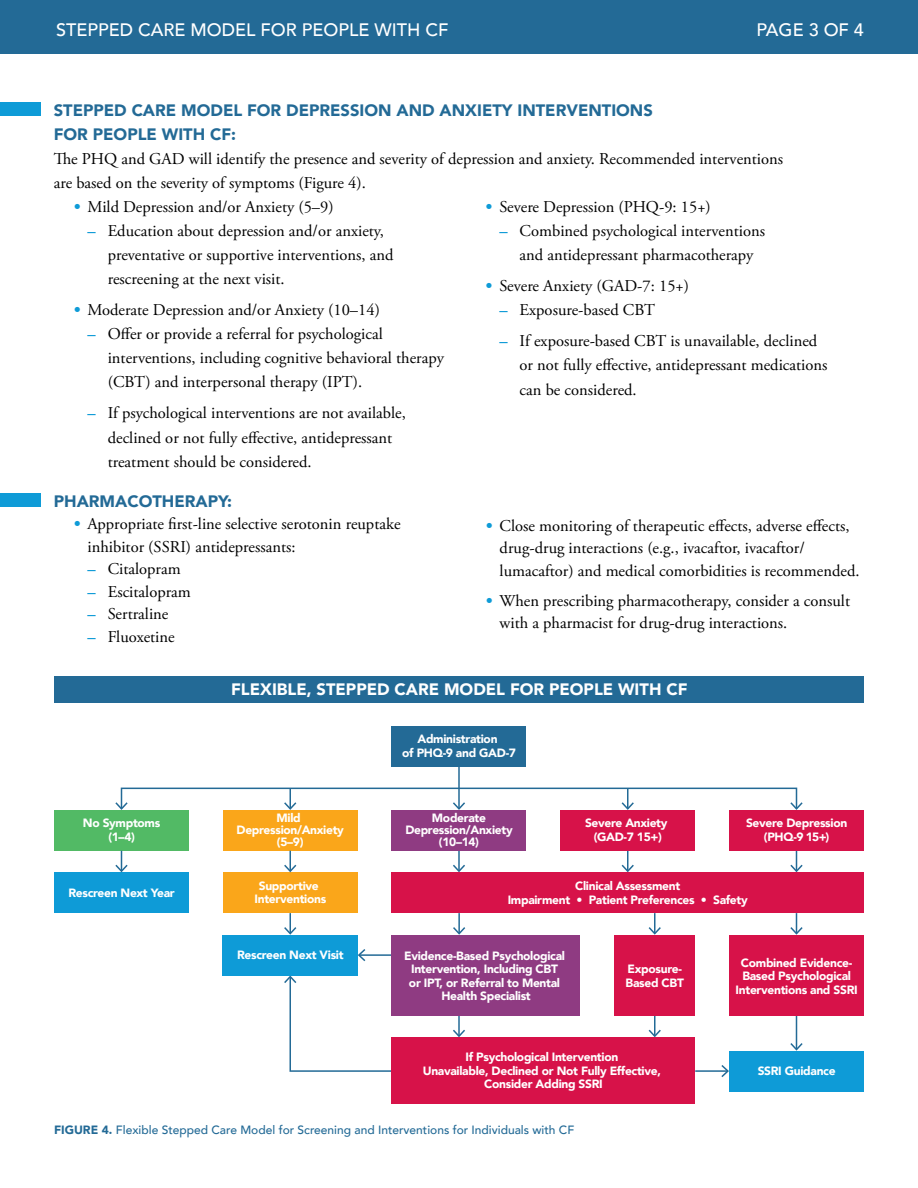
<style>
.page{position:relative;width:918px;height:1188px;background:#fff}
.page>*{position:absolute;margin:0;border:0;box-sizing:border-box;transform-origin:0 0}
.t1{font:500 18px "Avenir";color:#fff}
.t2{font:16.5px/24px "Adobe Garamond Pro";color:#000}
.t3{font:900 16.5px/24px "Avenir";color:#236a96}
.t4{font:900 16.5px "Avenir";color:#fff}
.t5{font:900 12px/13.5px "Avenir";letter-spacing:-.025em;color:#fff;text-align:center}
.t6{font:500 12px "Avenir";color:#236a96}
.s1{font-weight:700;color:#0e9bd7}
.s2{font-weight:900}
</style>
<div class="page">
<div style="left:0;top:0;width:918px;height:54px;background:#236a96"></div>
<div style="left:0;top:102px;width:40px;height:14px;background:#0e9bd7"></div>
<div style="left:55px;top:676px;width:809px;height:27px;background:#236a96"></div>
<svg style="left:790px;top:913px;width:13px;height:22px"></svg>
<hr style="left:458px;top:851px;width:2px;height:20px;background:#236a96">
<svg style="left:453px;top:865px;width:12px;height:7px"></svg>
<hr style="left:458px;top:767px;width:2px;height:41px;background:#236a96">
<svg style="left:453px;top:802px;width:12px;height:8px"></svg>
<svg style="left:622px;top:791px;width:12px;height:19px"></svg>
<svg style="left:284px;top:791px;width:12px;height:19px"></svg>
<div style="left:121px;top:788px;width:676px;height:21px;border:2px solid #236a96"></div>
<svg style="left:115px;top:802px;width:13px;height:8px"></svg>
<svg style="left:790px;top:802px;width:13px;height:8px"></svg>
<hr style="left:458px;top:1016px;width:2px;height:20px;background:#236a96">
<svg style="left:453px;top:1030px;width:12px;height:7px"></svg>
<hr style="left:359px;top:954px;width:33px;height:2px;background:#236a96">
<svg style="left:358px;top:949px;width:7px;height:12px"></svg>
<svg style="left:284px;top:976px;width:108px;height:97px"></svg>
<hr style="left:654px;top:1016px;width:2px;height:20px;background:#236a96">
<svg style="left:649px;top:1030px;width:12px;height:7px"></svg>
<hr style="left:796px;top:1016px;width:1px;height:33px;background:#236a96">
<svg style="left:790px;top:1043px;width:13px;height:8px"></svg>
<hr style="left:695px;top:1070px;width:32px;height:2px;background:#236a96">
<svg style="left:721px;top:1065px;width:8px;height:12px"></svg>
<hr style="left:654px;top:913px;width:2px;height:20px;background:#236a96">
<svg style="left:649px;top:927px;width:12px;height:8px"></svg>
<hr style="left:458px;top:913px;width:2px;height:20px;background:#236a96">
<svg style="left:453px;top:927px;width:12px;height:8px"></svg>
<svg style="left:622px;top:851px;width:12px;height:21px"></svg>
<svg style="left:790px;top:851px;width:13px;height:21px"></svg>
<div style="left:54px;top:810px;width:135px;height:41px;background:#52ba65"></div>
<div style="left:392px;top:726px;width:134px;height:41px;background:#236a96"></div>
<div style="left:54px;top:872px;width:135px;height:41px;background:#0e9bd7"></div>
<div style="left:223px;top:935px;width:135px;height:41px;background:#0e9bd7"></div>
<div style="left:729px;top:1051px;width:135px;height:40px;background:#0e9bd7"></div>
<div style="left:223px;top:810px;width:135px;height:41px;background:#faa61a"></div>
<div style="left:223px;top:872px;width:135px;height:41px;background:#faa61a"></div>
<div style="left:392px;top:810px;width:134px;height:41px;background:#8f3b82"></div>
<div style="left:560px;top:810px;width:135px;height:41px;background:#d71249"></div>
<div style="left:729px;top:810px;width:135px;height:41px;background:#d71249"></div>
<div style="left:392px;top:935px;width:188px;height:81px;background:#8f3b82"></div>
<div style="left:392px;top:1037px;width:303px;height:67px;background:#d71249"></div>
<div style="left:729px;top:935px;width:135px;height:81px;background:#d71249"></div>
<div style="left:614px;top:935px;width:81px;height:81px;background:#d71249"></div>
<div style="left:392px;top:872px;width:472px;height:41px;background:#d71249"></div>
<svg style="left:284px;top:851px;width:12px;height:21px"></svg>
<svg style="left:284px;top:913px;width:12px;height:22px"></svg>
<svg style="left:115px;top:851px;width:13px;height:21px"></svg>
<div style="left:0;top:493px;width:40px;height:14px;background:#0e9bd7"></div>
<p class="t1" style="left:56px;top:14px;width:394px">STEPPED CARE MODEL FOR PEOPLE WITH CF</p>
<p class="t1" style="left:757px;top:14px;width:109px">PAGE 3 OF 4</p>
<p class="t3" style="left:54px;top:97px;width:601px">STEPPED CARE MODEL FOR DEPRESSION AND ANXIETY INTERVENTIONS<br>FOR PEOPLE WITH CF:</p>
<p class="t2" style="left:54px;top:147px;width:731px">The PHQ and GAD will identify the presence and severity of depression and anxiety. Recommended interventions are based on the severity of symptoms (Figure 4).</p>
<p class="t2" style="left:74px;top:195px;width:261px"><span class="s1">•</span> Mild Depression and/or Anxiety (5–9)</p>
<p class="t2" style="left:108px;top:219px;width:287px;text-indent:-20px"><span class="s1">–</span> Education about depression and/or anxiety, preventative or supportive interventions, and rescreening at the next visit.</p>
<p class="t2" style="left:74px;top:298px;width:308px"><span class="s1">•</span> Moderate Depression and/or Anxiety (10–14)</p>
<p class="t2" style="left:108px;top:322px;width:338px;text-indent:-20px"><span class="s1">–</span> Offer or provide a referral for psychological interventions, including cognitive behavioral therapy (CBT) and interpersonal therapy (IPT).</p>
<p class="t2" style="left:108px;top:402px;width:300px;text-indent:-20px"><span class="s1">–</span> If psychological interventions are not available, declined or not fully effective, antidepressant treatment should be considered.</p>
<p class="t2" style="left:486px;top:195px;width:227px"><span class="s1">•</span> Severe Depression (PHQ-9: 15+)</p>
<p class="t2" style="left:499px;top:219px;width:267px;text-align:center"><span class="s1">–</span> Combined psychological interventions and antidepressant pharmacotherapy</p>
<p class="t2" style="left:486px;top:274px;width:205px"><span class="s1">•</span> Severe Anxiety (GAD-7: 15+)</p>
<p class="t2" style="left:499px;top:298px;width:157px"><span class="s1">–</span> Exposure-based CBT</p>
<p class="t2" style="left:520px;top:330px;width:309px;text-indent:-20px"><span class="s1">–</span> If exposure-based CBT is unavailable, declined or not fully effective, antidepressant medications can be considered.</p>
<p class="t3" style="left:54px;top:489px;width:180px">PHARMACOTHERAPY:</p>
<p class="t2" style="left:88px;top:514px;width:315px;line-height:22.5px;text-indent:-14px"><span class="s1">•</span> Appropriate first-line selective serotonin reuptake inhibitor (SSRI) antidepressants:</p>
<p class="t2" style="left:88px;top:558px;width:95px"><span class="s1">–</span> Citalopram</p>
<p class="t2" style="left:88px;top:580px;width:105px"><span class="s1">–</span> Escitalopram</p>
<p class="t2" style="left:88px;top:603px;width:82px"><span class="s1">–</span> Sertraline</p>
<p class="t2" style="left:88px;top:625px;width:89px"><span class="s1">–</span> Fluoxetine</p>
<p class="t2" style="left:500px;top:515px;width:361px;line-height:22.5px;text-indent:-14px"><span class="s1">•</span> Close monitoring of therapeutic effects, adverse effects, drug-drug interactions (e.g., ivacaftor, ivacaftor/ lumacaftor) and medical comorbidities is recommended.</p>
<p class="t2" style="left:500px;top:590px;width:352px;line-height:22.5px;text-indent:-14px"><span class="s1">•</span> When prescribing pharmacotherapy, consider a consult with a pharmacist for drug-drug interactions.</p>
<p class="t4" style="left:231px;top:675px;width:458px">FLEXIBLE, STEPPED CARE MODEL FOR PEOPLE WITH CF</p>
<p class="t5" style="left:83px;top:816px;width:79px">No Symptoms (1–4)</p>
<p class="t5" style="left:68px;top:885px;width:108px">Rescreen Next Year</p>
<p class="t5" style="left:237px;top:812px;width:109px;line-height:12px">Mild<br>Depression/Anxiety (5–9)</p>
<p class="t5" style="left:255px;top:879px;width:73px">Supportive<br>Interventions</p>
<p class="t5" style="left:237px;top:948px;width:108px">Rescreen Next Visit</p>
<p class="t5" style="left:402px;top:732px;width:115px">Administration<br>of PHQ-9 and GAD-7</p>
<p class="t5" style="left:405px;top:812px;width:109px;line-height:12px">Moderate<br>Depression/Anxiety (10–14)</p>
<p class="t5" style="left:585px;top:816px;width:84px">Severe Anxiety (GAD-7 15+)</p>
<p class="t5" style="left:746px;top:816px;width:103px">Severe Depression (PHQ-9 15+)</p>
<p class="t5" style="left:508px;top:879px;width:242px">Clinical Assessment<br>Impairment • Patient Preferences • Safety</p>
<p class="t5" style="left:404px;top:949px;width:162px">Evidence-Based Psychological<br>Intervention, Including CBT or IPT, or Referral to Mental<br>Health Specialist</p>
<p class="t5" style="left:626px;top:962px;width:60px;text-align:left">Exposure-<br>Based CBT</p>
<p class="t5" style="left:423px;top:1050px;width:240px">If Psychological Intervention<br>Unavailable, Declined or Not Fully Effective,<br>Consider Adding SSRI</p>
<p class="t5" style="left:736px;top:955px;width:124px">Combined Evidence-<br>Based Psychological<br>Interventions and SSRI</p>
<p class="t5" style="left:758px;top:1064px;width:79px">SSRI Guidance</p>
<p class="t6" style="left:54px;top:1119px;width:522px"><span class="s2">FIGURE 4.</span> Flexible Stepped Care Model for Screening and Interventions for Individuals with CF</p>
</div>
